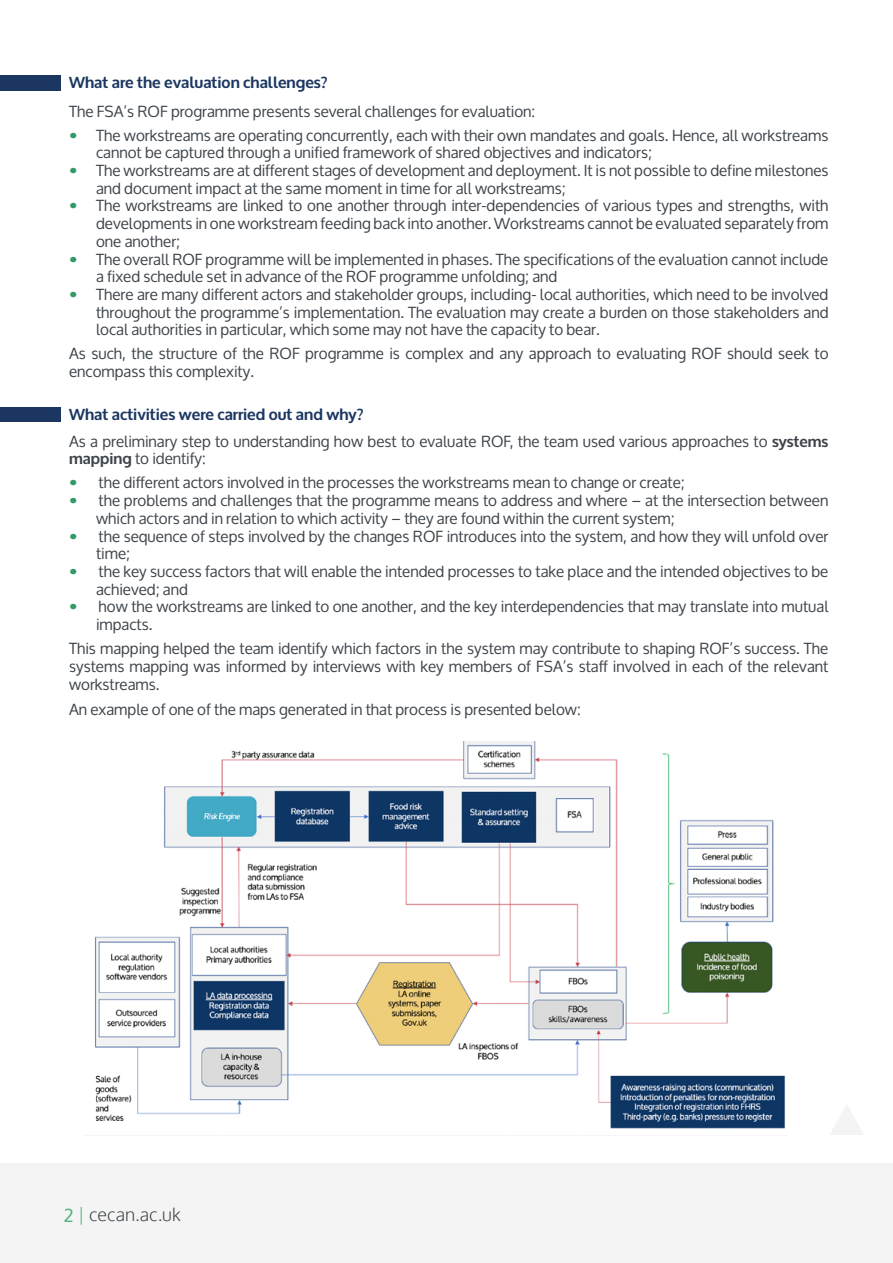
<style>
.page{position:relative;width:893px;height:1263px;background:#fff}
.page>*{position:absolute;margin:0;border:0;box-sizing:border-box;transform-origin:0 0}
.t1{font:300 18px "Oxygen";color:#3d454a}
.t2{font:700 15.75px "Oxygen";color:#1b3761}
.t3{font:15.3px/17.7px "Oxygen";color:#3d444a}
.s1{font-weight:700;font-size:16.5px;color:#396}
.s2{font-weight:700}
.s3{font-weight:400;color:#4fb57a}
.s4{color:#4fb57a}
</style>
<div class="page">
<div style="left:0;top:755px;width:893px;height:508px;background:#f5f4f4"></div>
<div style="left:0;top:75px;width:60px;height:16px;background:#1b3761"></div>
<div style="left:0;top:407px;width:60px;height:15px;background:#1b3761"></div>
<div style="left:0;top:730px;width:893px;height:432px;background:#fff"></div>
<img style="left:95px;top:741px;width:690px;height:388px">
<svg style="left:830px;top:1105px;width:33px;height:30px"></svg>
<p class="t2" style="left:69px;top:73px;width:260px">What are the evaluation challenges?</p>
<p class="t3" style="left:69px;top:102px;width:468px">The FSA’s ROF programme presents several challenges for evaluation:</p>
<p class="t3" style="left:96px;top:126px;width:734px;text-indent:-27px"><span class="s1">•</span> The workstreams are operating concurrently, each with their own mandates and goals. Hence, all workstreams cannot be captured through a unified framework of shared objectives and indicators;</p>
<p class="t3" style="left:96px;top:162px;width:734px;text-indent:-27px"><span class="s1">•</span> The workstreams are at different stages of development and deployment. It is not possible to define milestones and document impact at the same moment in time for all workstreams;</p>
<p class="t3" style="left:96px;top:197px;width:734px;text-align:justify;text-indent:-27px"><span class="s1">•</span> The workstreams are linked to one another through inter-dependencies of various types and strengths, with developments in one workstream feeding back into another. Workstreams cannot be evaluated separately from one another;</p>
<p class="t3" style="left:96px;top:250px;width:734px;text-indent:-27px"><span class="s1">•</span> The overall ROF programme will be implemented in phases. The specifications of the evaluation cannot include a fixed schedule set in advance of the ROF programme unfolding; and</p>
<p class="t3" style="left:96px;top:286px;width:734px;text-align:justify;text-indent:-27px"><span class="s1">•</span> There are many different actors and stakeholder groups, including- local authorities, which need to be involved throughout the programme’s implementation. The evaluation may create a burden on those stakeholders and local authorities in particular, which some may not have the capacity to bear.</p>
<p class="t3" style="left:69px;top:345px;width:761px">As such, the structure of the ROF programme is complex and any approach to evaluating ROF should seek to encompass this complexity.</p>
<p class="t2" style="left:69px;top:405px;width:296px">What activities were carried out and why?</p>
<p class="t3" style="left:69px;top:432px;width:761px">As a preliminary step to understanding how best to evaluate ROF, the team used various approaches to <span class="s2">systems mapping</span> to identify:</p>
<p class="t3" style="left:69px;top:474px;width:617px"><span class="s1">•</span> ■the different actors involved in the processes the workstreams mean to change or create;</p>
<p class="t3" style="left:96px;top:492px;width:734px;text-indent:-27px"><span class="s1">•</span> ■the problems and challenges that the programme means to address and where – at the intersection between which actors and in relation to which activity – they are found within the current system;</p>
<p class="t3" style="left:96px;top:527px;width:734px;text-indent:-27px"><span class="s1">•</span> ■the sequence of steps involved by the changes ROF introduces into the system, and how they will unfold over time;</p>
<p class="t3" style="left:96px;top:563px;width:734px;text-indent:-27px"><span class="s1">•</span> ■the key success factors that will enable the intended processes to take place and the intended objectives to be achieved; and</p>
<p class="t3" style="left:96px;top:598px;width:734px;text-indent:-27px"><span class="s1">•</span> ■how the workstreams are linked to one another, and the key interdependencies that may translate into mutual impacts.</p>
<p class="t3" style="left:69px;top:640px;width:761px;text-align:justify">This mapping helped the team identify which factors in the system may contribute to shaping ROF’s success. The systems mapping was informed by interviews with key members of FSA’s staff involved in each of the relevant workstreams.</p>
<p class="t3" style="left:69px;top:701px;width:513px">An example of one of the maps generated in that process is presented below:</p>
<p class="t1" style="left:64px;top:1203px;width:118px"><span class="s3">2</span> <span class="s4">|</span> cecan.ac.uk</p>
</div>
